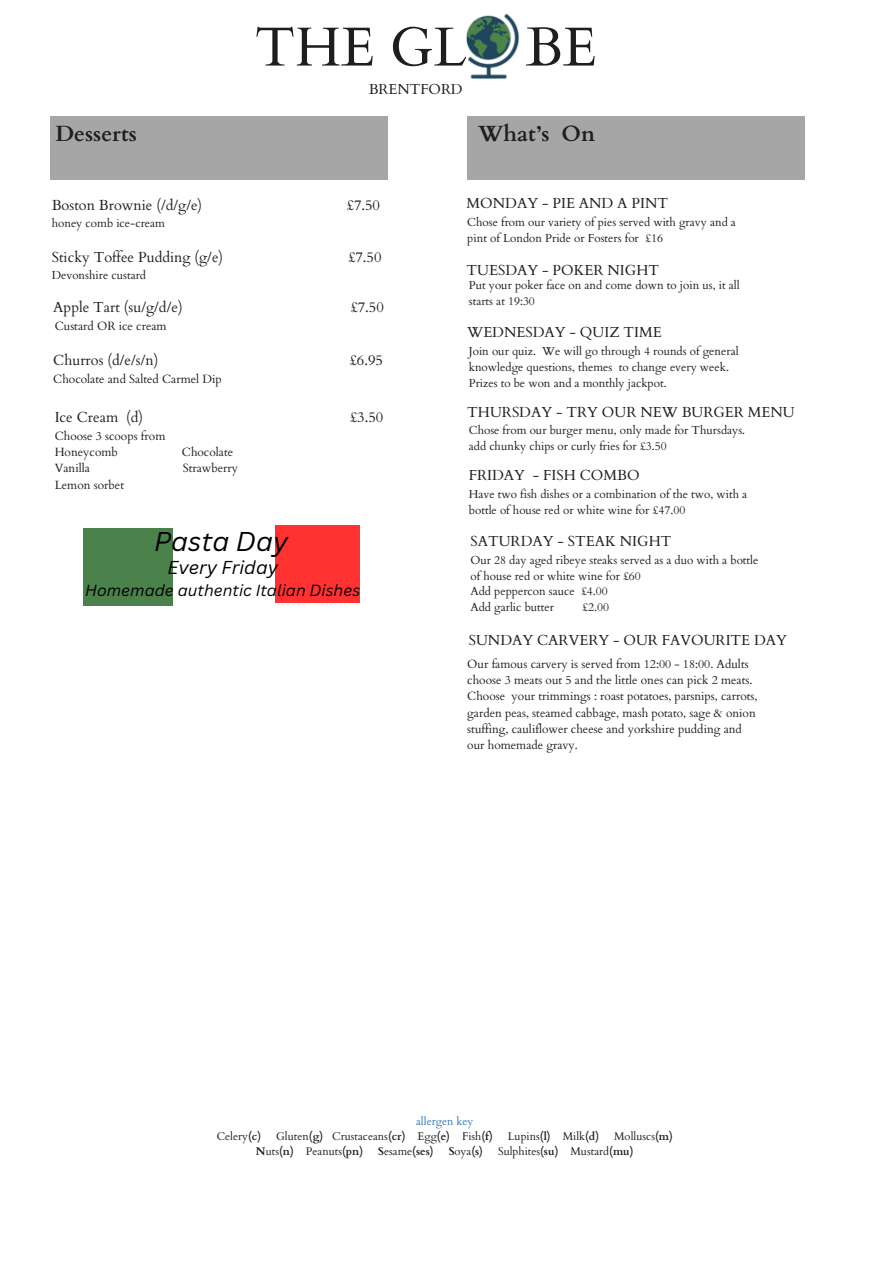
<style>
.page{position:relative;width:893px;height:1263px;background:#fff}
.page>*{position:absolute;margin:0;border:0;box-sizing:border-box;transform-origin:0 0}
.t1{font:54.97px "Cardo";color:#1e1e1e}
.t2{font:italic 26.47px "Canva Sans";color:#000}
.t3{font:700 21.98px "Cardo";color:#1e1e1e}
.t4{font:italic 18.23px "Canva Sans";color:#000}
.t5{font:italic 15.75px "Canva Sans";color:#000}
.t6{font:14.55px "Cardo";color:#1e1e1e}
.t7{font:14.4px "Cardo";color:#1e1e1e}
.t8{font:11.93px/16.4px "Cardo";color:#1e1e1e}
.t9{font:11.62px/15.8px "Cardo";color:#1e1e1e}
.t10{font:11.18px "Cardo";color:#1e1e1e}
.t11{font:700 11.18px "Cardo";color:#1e1e1e}
.t12{font:11.18px "Cardo";color:#3774b9}
.s1{font-weight:700}
.s2{font-weight:400}
</style>
<div class="page">
<div style="left:50px;top:116px;width:337px;height:64px;background:#a6a6a6"></div>
<img style="left:466px;top:14px;width:53px;height:65px">
<div style="left:466px;top:116px;width:338px;height:64px;background:#a6a6a6"></div>
<div style="left:83px;top:528px;width:89px;height:77px;background:#4b814b"></div>
<div style="left:276px;top:525px;width:84px;height:78px;background:#ff3131"></div>
<p class="t1" style="left:255px;top:11px;width:344px">THE GL BE</p>
<h1 class="t3" style="left:55px;top:120px;width:83px">Desserts</h1>
<h3 class="t7" style="left:369px;top:80px;width:95px">BRENTFORD</h3>
<h5 class="t3" style="left:478px;top:120px;width:118px">What’s On</h5>
<h5 class="t6" style="left:52px;top:196px;width:152px">Boston Brownie (/d/g/e)</h5>
<h5 class="t6" style="left:346px;top:196px;width:35px">£7.50</h5>
<h6 class="t9" style="left:52px;top:215px;width:115px">honey comb ice-cream</h6>
<p class="t6" style="left:52px;top:248px;width:173px">Sticky Toffee Pudding (g/e)</p>
<p class="t6" style="left:348px;top:248px;width:35px">£7.50</p>
<h6 class="t6" style="left:53px;top:298px;width:131px">Apple Tart (su/g/d/e)</h6>
<h6 class="t6" style="left:350px;top:298px;width:35px">£7.50</h6>
<p class="t8" style="left:55px;top:318px;width:113px">Custard OR ice cream</p>
<h3 class="t9" style="left:52px;top:267px;width:96px">Devonshire custard</h3>
<h5 class="t6" style="left:53px;top:351px;width:107px">Churros (d/e/s/n)</h5>
<h5 class="t6" style="left:349px;top:351px;width:35px">£6.95</h5>
<h6 class="t8" style="left:53px;top:371px;width:170px">Chocolate and Salted Carmel Dip</h6>
<p class="t6" style="left:55px;top:408px;width:90px">Ice Cream (d)</p>
<p class="t6" style="left:350px;top:408px;width:35px">£3.50</p>
<h6 class="t8" style="left:55px;top:428px;width:112px">Choose 3 scoops from</h6>
<p class="t8" style="left:55px;top:444px;width:65px">Honeycomb</p>
<p class="t8" style="left:182px;top:444px;width:53px">Chocolate</p>
<h5 class="t8" style="left:55px;top:460px;width:37px">Vanilla</h5>
<h5 class="t8" style="left:183px;top:460px;width:57px">Strawberry</h5>
<p class="t8" style="left:55px;top:477px;width:71px">Lemon sorbet</p>
<p class="t2" style="left:154px;top:522px;width:135px">Pasta Day</p>
<p class="t4" style="left:167px;top:554px;width:112px">Every Friday</p>
<p class="t5" style="left:85px;top:579px;width:276px">Homemade authentic Italian Dishes</p>
<p class="t6" style="left:466px;top:193px;width:203px">MONDAY - PIE AND A PINT</p>
<h5 class="t9" style="left:467px;top:215px;width:270px">Chose from our variety of pies served with gravy and a pint of London Pride or Fosters for £16</h5>
<p class="t6" style="left:466px;top:260px;width:194px">TUESDAY - POKER NIGHT</p>
<p class="t9" style="left:469px;top:278px;width:272px">Put your poker face on and come down to join us, it all starts at 19:30</p>
<h6 class="t6" style="left:467px;top:323px;width:196px">WEDNESDAY - QUIZ TIME</h6>
<p class="t9" style="left:469px;top:343px;width:271px">Join our quiz. We will go through 4 rounds of general knowledge questions, themes to change every week.</p>
<p class="t9" style="left:469px;top:375px;width:199px">Prizes to be won and a monthly jackpot.</p>
<p class="t6" style="left:467px;top:402px;width:329px">THURSDAY - TRY OUR NEW BURGER MENU</p>
<p class="t9" style="left:469px;top:422px;width:278px">Chose from our burger menu, only made for Thursdays.</p>
<h5 class="t9" style="left:469px;top:438px;width:199px">add chunky chips or curly fries for £3.50</h5>
<p class="t6" style="left:469px;top:466px;width:172px">FRIDAY - FISH COMBO</p>
<p class="t9" style="left:469px;top:486px;width:280px">Have two fish dishes or a combination of the two, with a bottle of house red or white wine for £47.00</p>
<h5 class="t6" style="left:470px;top:531px;width:202px">SATURDAY - STEAK NIGHT</h5>
<p class="t9" style="left:470px;top:552px;width:289px">Our 28 day aged ribeye steaks served as a duo with a bottle of house red or white wine for £60</p>
<h2 class="t9" style="left:470px;top:584px;width:139px">Add peppercon sauce £4.00</h2>
<h4 class="t9" style="left:470px;top:600px;width:85px">Add garlic butter</h4>
<h4 class="t9" style="left:582px;top:600px;width:28px">£2.00</h4>
<h6 class="t6" style="left:469px;top:630px;width:320px">SUNDAY CARVERY - OUR FAVOURITE DAY</h6>
<h5 class="t8" style="left:467px;top:656px;width:292px">Our famous carvery is served from 12:00 - 18:00. Adults choose 3 meats out 5 and the little ones can pick 2 meats.<br>Choose your trimmings : roast potatoes, parsnips, carrots, garden peas, steamed cabbage, mash potato, sage &amp; onion stuffing, cauliflower cheese and yorkshire pudding and our homemade gravy.</h5>
<p class="t12" style="left:416px;top:1114px;width:59px">allergen key</p>
<p class="t10" style="left:217px;top:1129px;width:46px">Celery<span class="s1">(c)</span></p>
<p class="t10" style="left:276px;top:1129px;width:218px">Gluten<span class="s1">(g)</span> Crustaceans<span class="s1">(cr)</span> Egg<span class="s1">(e)</span> Fish<span class="s1">(f)</span></p>
<p class="t10" style="left:508px;top:1129px;width:93px">Lupins<span class="s1">(l)</span> Milk<span class="s1">(d)</span></p>
<p class="t10" style="left:614px;top:1129px;width:60px">Molluscs<span class="s1">(m)</span></p>
<p class="t10" style="left:256px;top:1144px;width:109px"><span class="s1">N</span>uts<span class="s1">(n)</span> Peanuts<span class="s1">(pn)</span></p>
<p class="t11" style="left:378px;top:1144px;width:57px">S<span class="s2">esame</span>(ses)</p>
<p class="t11" style="left:449px;top:1144px;width:36px">S<span class="s2">oya</span>(s)</p>
<p class="t10" style="left:498px;top:1144px;width:137px">Sulphites<span class="s1">(su)</span> Mustard<span class="s1">(mu)</span></p>
</div>
